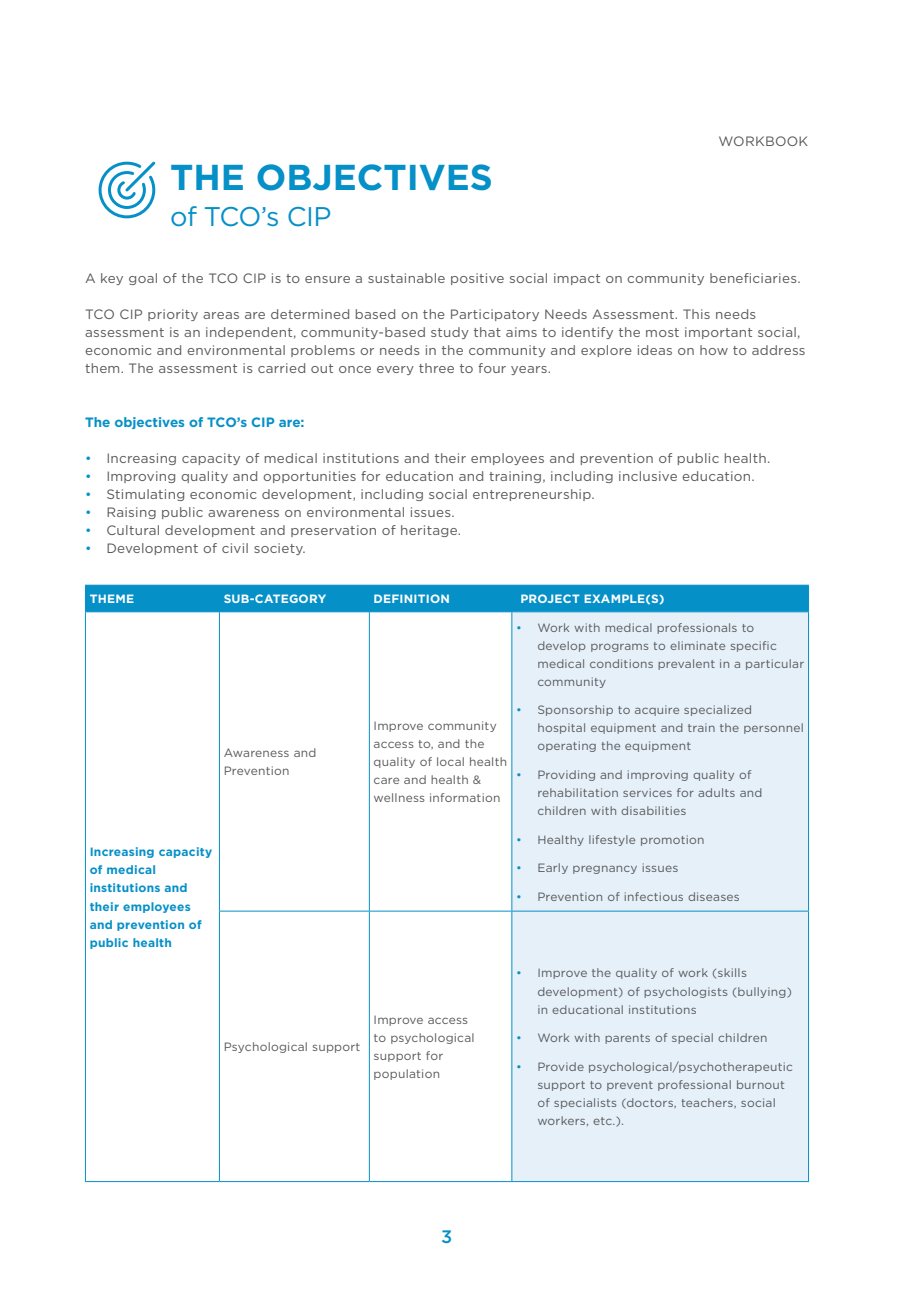
<style>
.page{position:relative;width:906px;height:1289px;background:#fff}
.page>*{position:absolute;margin:0;border:0;box-sizing:border-box;transform-origin:0 0}
.t1{font:700 36px "Gotham";color:#0690c8}
.t2{font:27px "Gotham";letter-spacing:-.02em;color:#0690c8}
.t3{font:500 18px "Gotham";color:#0690c8}
.t4{font:13.5px "Gotham";letter-spacing:.02em;color:#57585a}
.t5{font:700 13.5px "Gotham";color:#0690c8}
.t6{font:12px/18px "Gotham";letter-spacing:.02em;color:#57585a}
.t7{font:700 12px/18px "Gotham";letter-spacing:.02em;color:#0690c8}
.t8{font:700 12px "Gotham";letter-spacing:.02em;color:#fff}
.s1{color:#0690c8}
</style>
<div class="page">
<div style="left:512px;top:612px;width:296px;height:569px;background:#e6f0f8"></div>
<hr style="left:219px;top:910px;width:150px;height:1px;background:#0690c8">
<hr style="left:369px;top:910px;width:143px;height:1px;background:#0690c8">
<hr style="left:512px;top:910px;width:297px;height:1px;background:#0690c8">
<hr style="left:85px;top:1181px;width:134px;height:1px;background:#0690c8">
<hr style="left:219px;top:1181px;width:150px;height:1px;background:#0690c8">
<hr style="left:369px;top:1181px;width:143px;height:1px;background:#0690c8">
<hr style="left:512px;top:1181px;width:297px;height:1px;background:#0690c8">
<hr style="left:85px;top:612px;width:1px;height:299px;background:#0690c8">
<hr style="left:85px;top:911px;width:1px;height:270px;background:#0690c8">
<hr style="left:219px;top:612px;width:1px;height:298px;background:#0690c8">
<hr style="left:369px;top:612px;width:1px;height:298px;background:#0690c8">
<hr style="left:511px;top:612px;width:1px;height:298px;background:#0690c8">
<hr style="left:808px;top:612px;width:1px;height:298px;background:#0690c8">
<hr style="left:219px;top:911px;width:1px;height:270px;background:#0690c8">
<hr style="left:369px;top:911px;width:1px;height:270px;background:#0690c8">
<hr style="left:511px;top:911px;width:1px;height:270px;background:#0690c8">
<hr style="left:808px;top:911px;width:1px;height:270px;background:#0690c8">
<svg style="left:85px;top:585px;width:724px;height:27px;background:#0790c8"></svg>
<svg style="left:98px;top:161px;width:58px;height:58px"></svg>
<p class="t1" style="left:170px;top:154px;width:324px">THE OBJECTIVES</p>
<p class="t2" style="left:170px;top:200px;width:163px">of TCO’s CIP</p>
<p class="t4" style="left:718px;top:133px;width:91px">WORKBOOK</p>
<p class="t4" style="left:85px;top:269px;width:717px">A key goal of the TCO CIP is to ensure a sustainable positive social impact on community beneficiaries.</p>
<p class="t4" style="left:85px;top:305px;width:673px">TCO CIP priority areas are determined based on the Participatory Needs Assessment. This needs</p>
<p class="t4" style="left:85px;top:323px;width:717px">assessment is an independent, community-based study that aims to identify the most important social,</p>
<p class="t4" style="left:85px;top:341px;width:722px">economic and environmental problems or needs in the community and explore ideas on how to address</p>
<p class="t4" style="left:85px;top:359px;width:467px">them. The assessment is carried out once every three to four years.</p>
<p class="t5" style="left:85px;top:413px;width:221px">The objectives of TCO’s CIP are:</p>
<p class="t4" style="left:85px;top:449px;width:687px"><span class="s1">•</span> Increasing capacity of medical institutions and their employees and prevention of public health.</p>
<p class="t4" style="left:85px;top:467px;width:671px"><span class="s1">•</span> Improving quality and opportunities for education and training, including inclusive education.</p>
<p class="t4" style="left:85px;top:485px;width:511px"><span class="s1">•</span> Stimulating economic development, including social entrepreneurship.</p>
<p class="t4" style="left:85px;top:503px;width:371px"><span class="s1">•</span> Raising public awareness on environmental issues.</p>
<p class="t4" style="left:85px;top:521px;width:377px"><span class="s1">•</span> Cultural development and preservation of heritage.</p>
<p class="t4" style="left:85px;top:539px;width:222px"><span class="s1">•</span> Development of civil society.</p>
<p class="t8" style="left:90px;top:591px;width:46px">THEME</p>
<p class="t8" style="left:224px;top:591px;width:104px">SUB-CATEGORY</p>
<p class="t8" style="left:373px;top:591px;width:78px">DEFINITION</p>
<p class="t8" style="left:520px;top:591px;width:145px">PROJECT EXAMPLE(S)</p>
<p class="t6" style="left:224px;top:743px;width:94px">Awareness and<br>Prevention</p>
<p class="t7" style="left:90px;top:843px;width:124px">Increasing capacity of medical institutions and their employees and prevention of public health</p>
<p class="t6" style="left:224px;top:1037px;width:138px">Psychological support</p>
<p class="t6" style="left:373px;top:716px;width:135px">Improve community access to, and the quality of local health care and health &amp; wellness information</p>
<p class="t6" style="left:537px;top:618px;width:268px;text-indent:-21px"><span class="s1">•</span> Work with medical professionals to develop programs to eliminate specific medical conditions prevalent in a particular community</p>
<p class="t6" style="left:537px;top:700px;width:268px;text-indent:-21px"><span class="s1">•</span> Sponsorship to acquire specialized hospital equipment and train the personnel operating the equipment</p>
<p class="t6" style="left:537px;top:765px;width:227px;text-indent:-21px"><span class="s1">•</span> Providing and improving quality of rehabilitation services for adults and children with disabilities</p>
<p class="t6" style="left:516px;top:830px;width:190px"><span class="s1">•</span> Healthy lifestyle promotion</p>
<p class="t6" style="left:516px;top:858px;width:164px"><span class="s1">•</span> Early pregnancy issues</p>
<p class="t6" style="left:516px;top:887px;width:225px"><span class="s1">•</span> Prevention of infectious diseases</p>
<p class="t6" style="left:373px;top:1010px;width:103px">Improve access to psychological support for population</p>
<p class="t6" style="left:537px;top:963px;width:256px;text-indent:-21px"><span class="s1">•</span> Improve the quality of work (skills development) of psychologists (bullying) in educational institutions</p>
<p class="t6" style="left:516px;top:1028px;width:253px"><span class="s1">•</span> Work with parents of special children</p>
<p class="t6" style="left:537px;top:1057px;width:257px;text-indent:-21px"><span class="s1">•</span> Provide psychological/psychotherapeutic support to prevent professional burnout of specialists (doctors, teachers, social workers, etc.).</p>
<h3 class="t3" style="left:441px;top:1224px;width:13px">3</h3>
</div>
